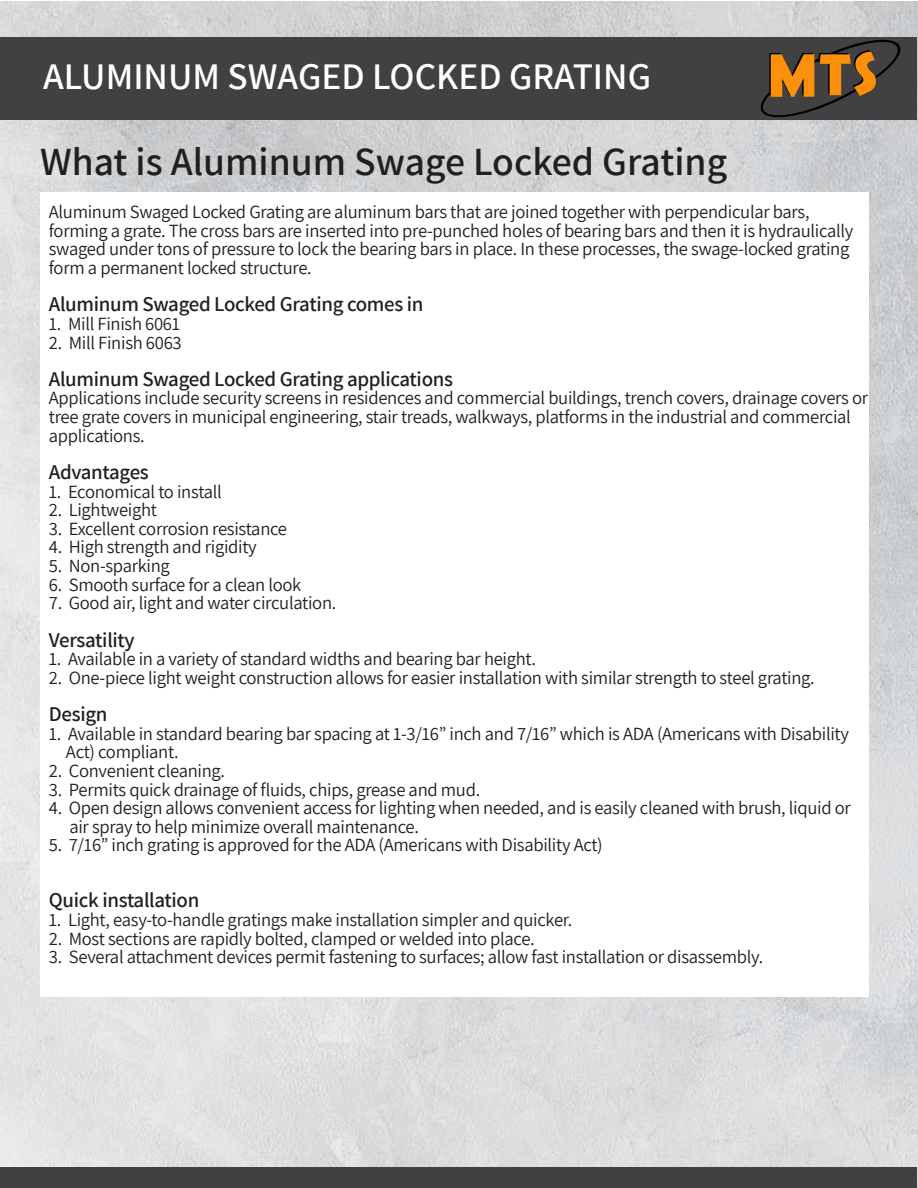
<style>
.page{position:relative;width:918px;height:1188px;background:#fff}
.page>*{position:absolute;margin:0;border:0;box-sizing:border-box;transform-origin:0 0}
.t1{font:600 39.9px "Assistant";color:#231f20}
.t2{font:600 37.5px "Assistant";color:#fff}
.t3{font:600 21px "Assistant";letter-spacing:-.015em;color:#231f20}
.t4{font:18.6px/18.6px "Assistant";letter-spacing:-.015em;color:#231f20}
</style>
<div class="page">
<img style="left:0;top:1px;width:918px;height:1187px">
<div style="left:40px;top:192px;width:829px;height:805px;background:#fff"></div>
<div style="left:0;top:37px;width:917px;height:83px;background:#414042"></div>
<div style="left:0;top:1167px;width:917px;height:21px;background:#414042"></div>
<svg style="left:741px;top:35px;width:164px;height:88px"></svg>
<h2 class="t2" style="left:43px;top:50px;width:609px">ALUMINUM SWAGED LOCKED GRATING</h2>
<h1 class="t1" style="left:40px;top:134px;width:689px">What is Aluminum Swage Locked Grating</h1>
<p class="t4" style="left:49px;top:202px;width:806px">Aluminum Swaged Locked Grating are aluminum bars that are joined together with perpendicular bars, forming a grate. The cross bars are inserted into pre-punched holes of bearing bars and then it is hydraulically swaged under tons of pressure to lock the bearing bars in place. In these processes, the swage-locked grating form a permanent locked structure.</p>
<p class="t3" style="left:49px;top:290px;width:376px">Aluminum Swaged Locked Grating comes in</p>
<p class="t4" style="left:49px;top:314px;width:133px">1. Mill Finish 6061</p>
<p class="t4" style="left:49px;top:332px;width:134px">2. Mill Finish 6063</p>
<p class="t3" style="left:49px;top:364px;width:406px">Aluminum Swaged Locked Grating applications</p>
<p class="t4" style="left:49px;top:388px;width:821px">Applications include security screens in residences and commercial buildings, trench covers, drainage covers or tree grate covers in municipal engineering, stair treads, walkways, platforms in the industrial and commercial applications.</p>
<p class="t3" style="left:49px;top:457px;width:101px">Advantages</p>
<p class="t4" style="left:49px;top:481px;width:175px">1. Economical to install</p>
<p class="t4" style="left:49px;top:500px;width:110px">2. Lightweight</p>
<p class="t4" style="left:49px;top:518px;width:240px">3. Excellent corrosion resistance</p>
<p class="t4" style="left:49px;top:537px;width:209px">4. High strength and rigidity</p>
<p class="t4" style="left:49px;top:556px;width:122px">5. Non-sparking</p>
<p class="t4" style="left:49px;top:574px;width:254px">6. Smooth surface for a clean look</p>
<p class="t4" style="left:49px;top:593px;width:289px">7. Good air, light and water circulation.</p>
<p class="t3" style="left:49px;top:625px;width:87px">Versatility</p>
<p class="t4" style="left:49px;top:649px;width:489px">1. Available in a variety of standard widths and bearing bar height.</p>
<p class="t4" style="left:49px;top:667px;width:767px">2. One-piece light weight construction allows for easier installation with similar strength to steel grating.</p>
<p class="t3" style="left:49px;top:700px;width:60px">Design</p>
<p class="t4" style="left:66px;top:723px;width:785px;text-indent:-17px">1. Available in standard bearing bar spacing at 1-3/16” inch and 7/16” which is ADA (Americans with Disability<br>Act) compliant.</p>
<p class="t4" style="left:49px;top:761px;width:178px">2. Convenient cleaning.</p>
<p class="t4" style="left:49px;top:779px;width:433px">3. Permits quick drainage of fluids, chips, grease and mud.</p>
<p class="t4" style="left:69px;top:798px;width:783px;text-indent:-21px">4. Open design allows convenient access for lighting when needed, and is easily cleaned with brush, liquid or air spray to help minimize overall maintenance.</p>
<p class="t4" style="left:49px;top:835px;width:555px">5. 7/16” inch grating is approved for the ADA (Americans with Disability Act)</p>
<p class="t3" style="left:49px;top:886px;width:152px">Quick installation</p>
<p class="t4" style="left:49px;top:910px;width:525px">1. Light, easy-to-handle gratings make installation simpler and quicker.</p>
<p class="t4" style="left:49px;top:928px;width:487px">2. Most sections are rapidly bolted, clamped or welded into place.</p>
<p class="t4" style="left:49px;top:947px;width:716px">3. Several attachment devices permit fastening to surfaces; allow fast installation or disassembly.</p>
</div>
